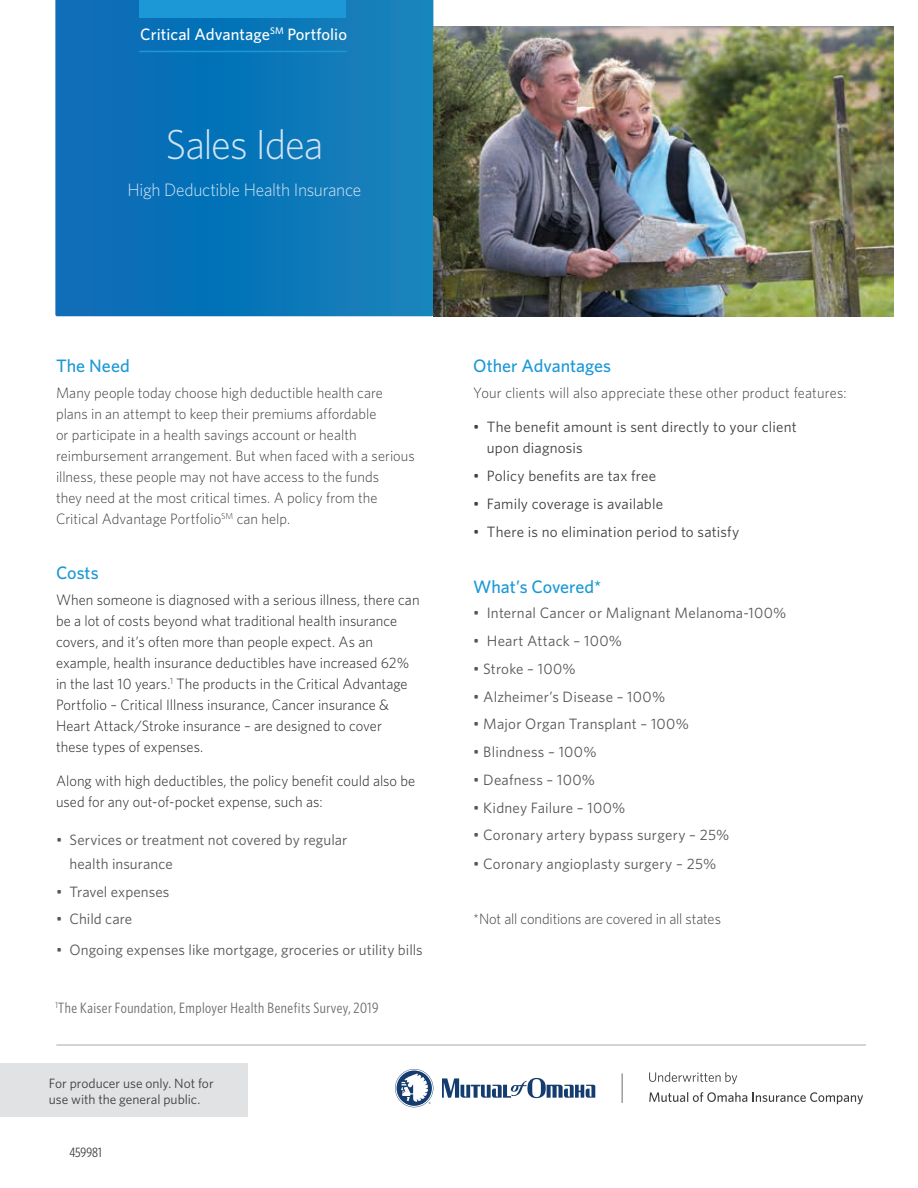
<style>
.page{position:relative;width:918px;height:1188px;background:#fff}
.page>*{position:absolute;margin:0;border:0;box-sizing:border-box;transform-origin:0 0}
.t1{font:300 42px "Whitney";letter-spacing:-.03em;color:#d3e4f5}
.t2{font:500 18px "Whitney";letter-spacing:-.005em;color:#1b98d5}
.t3{font:300 18px "Whitney";letter-spacing:-.02em;color:#d3e4f5}
.t4{font:500 16.5px "Whitney";letter-spacing:.005em;color:#fff}
.t5{font:300 15px/21px "Whitney";color:#231f20}
.t6{font:300 15px/21px "Whitney";color:#3e3e3f}
.t7{font:15px/24px "Whitney";letter-spacing:.01em;color:#545557}
.t8{font:15px/21px "Whitney";letter-spacing:.015em;color:#3e3e3f}
.t9{font:15px "Whitney Condensed";letter-spacing:.03em;color:#6c6d70}
.t10{font:13.5px/16.6px "Whitney";color:#3e3e3f}
.t11{font:13.5px "Whitney Condensed";letter-spacing:-.01em;color:#3e3e3f}
</style>
<div class="page">
<svg style="left:55px;top:0;width:378px;height:316px;background:#1077b9"></svg>
<hr style="left:139px;top:51px;width:208px;height:1px;background:#1b98d5">
<div style="left:139px;top:0;width:207px;height:18px;background:#1b98d5"></div>
<hr style="left:56px;top:1045px;width:810px;height:1px;background:#a8a9ad">
<div style="left:0;top:1063px;width:248px;height:54px;background:#e1e2e4"></div>
<svg style="left:442px;top:1078px;width:153px;height:20px"></svg>
<svg style="left:395px;top:1069px;width:38px;height:38px"></svg>
<hr style="left:622px;top:1073px;width:1px;height:30px;background:#6c6d70">
<svg style="left:649px;top:1072px;width:88px;height:12px"></svg>
<svg style="left:649px;top:1092px;width:214px;height:12px"></svg>
<img style="left:434px;top:27px;width:460px;height:289px">
<p class="t4" style="left:140px;top:23px;width:208px">Critical Advantage<sup>SM</sup> Portfolio</p>
<h1 class="t1" style="left:165px;top:116px;width:159px">Sales Idea</h1>
<p class="t3" style="left:127px;top:178px;width:235px">High Deductible Health Insurance</p>
<p class="t2" style="left:56px;top:354px;width:75px">The Need</p>
<p class="t6" style="left:56px;top:382px;width:360px">Many people today choose high deductible health care plans in an attempt to keep their premiums affordable<br>or participate in a health savings account or health reimbursement arrangement. But when faced with a serious illness, these people may not have access to the funds<br>they need at the most critical times. A policy from the Critical Advantage Portfolio<sup>SM</sup> can help.</p>
<p class="t2" style="left:56px;top:561px;width:44px">Costs</p>
<p class="t5" style="left:56px;top:589px;width:365px">When someone is diagnosed with a serious illness, there can be a lot of costs beyond what traditional health insurance covers, and it’s often more than people expect. As an example, health insurance deductibles have increased 62% in the last 10 years.<sup>1</sup> The products in the Critical Advantage Portfolio – Critical Illness insurance, Cancer insurance &amp; Heart Attack/Stroke insurance – are designed to cover<br>these types of expenses.</p>
<p class="t5" style="left:56px;top:770px;width:361px">Along with high deductibles, the policy benefit could also be used for any out-of-pocket expense, such as:</p>
<p class="t7" style="left:70px;top:827px;width:279px;text-indent:-14px">• Services or treatment not covered by regular health insurance</p>
<p class="t7" style="left:56px;top:879px;width:115px">• Travel expenses</p>
<p class="t7" style="left:56px;top:907px;width:78px">• Child care</p>
<p class="t7" style="left:56px;top:938px;width:368px">• Ongoing expenses like mortgage, groceries or utility bills</p>
<p class="t9" style="left:55px;top:999px;width:325px"><sup>1</sup>The Kaiser Foundation, Employer Health Benefits Survey, 2019</p>
<p class="t10" style="left:49px;top:1074px;width:166px">For producer use only. Not for use with the general public.</p>
<p class="t11" style="left:70px;top:1144px;width:34px">459981</p>
<p class="t2" style="left:473px;top:354px;width:139px">Other Advantages</p>
<p class="t6" style="left:473px;top:382px;width:375px">Your clients will also appreciate these other product features:</p>
<p class="t8" style="left:487px;top:416px;width:312px;text-indent:-14px">• The benefit amount is sent directly to your client upon diagnosis</p>
<p class="t8" style="left:473px;top:465px;width:184px">• Policy benefits are tax free</p>
<p class="t8" style="left:473px;top:493px;width:191px">• Family coverage is available</p>
<p class="t8" style="left:473px;top:521px;width:268px">• There is no elimination period to satisfy</p>
<p class="t2" style="left:473px;top:575px;width:129px">What’s Covered*</p>
<p class="t7" style="left:473px;top:601px;width:315px">• Internal Cancer or Malignant Melanoma-100%</p>
<p class="t7" style="left:473px;top:629px;width:150px">• Heart Attack – 100%</p>
<p class="t7" style="left:473px;top:656px;width:104px">• Stroke – 100%</p>
<p class="t7" style="left:473px;top:684px;width:193px">• Alzheimer’s Disease – 100%</p>
<p class="t7" style="left:473px;top:712px;width:217px">• Major Organ Transplant – 100%</p>
<p class="t7" style="left:473px;top:740px;width:125px">• Blindness – 100%</p>
<p class="t7" style="left:473px;top:767px;width:123px">• Deafness – 100%</p>
<p class="t7" style="left:473px;top:795px;width:154px">• Kidney Failure – 100%</p>
<p class="t7" style="left:473px;top:823px;width:258px">• Coronary artery bypass surgery – 25%</p>
<p class="t7" style="left:473px;top:851px;width:244px">• Coronary angioplasty surgery – 25%</p>
<p class="t6" style="left:473px;top:908px;width:249px">*Not all conditions are covered in all states</p>
</div>
